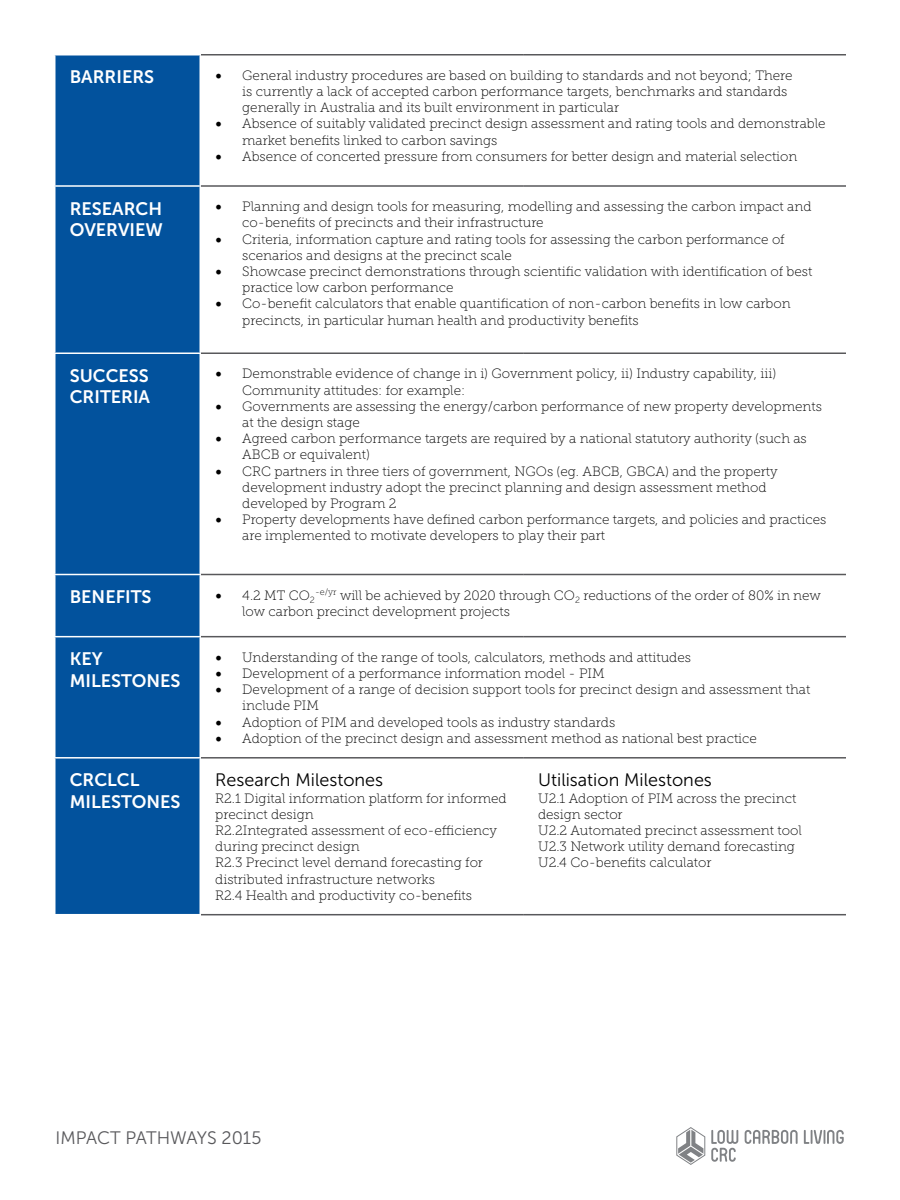
<style>
.page{position:relative;width:900px;height:1200px;background:#fff}
.page>*{position:absolute;margin:0;border:0;box-sizing:border-box;transform-origin:0 0}
.t1{font:18px/21.6px "Museo Sans 700";color:#fff}
.t2{font:18px "Museo Sans 300";color:#000}
.t3{font:18px "Museo Sans 300";color:#58585b}
.t4{font:13.5px/16.2px "Museo Slab 100";color:#000}
.s1{font-family:"Minion Pro";font-size:18px}
</style>
<div class="page">
<svg style="left:745px;top:1130px;width:53px;height:14px"></svg>
<svg style="left:804px;top:1130px;width:40px;height:14px"></svg>
<svg style="left:711px;top:1130px;width:27px;height:32px"></svg>
<svg style="left:677px;top:1127px;width:28px;height:38px"></svg>
<div style="left:56px;top:56px;width:144px;height:858px;background:#02529d"></div>
<hr style="left:54px;top:185px;width:147px;height:2px;background:#fff">
<hr style="left:54px;top:352px;width:147px;height:2px;background:#fff">
<hr style="left:54px;top:574px;width:147px;height:1px;background:#fff">
<hr style="left:54px;top:636px;width:147px;height:1px;background:#fff">
<hr style="left:54px;top:757px;width:147px;height:2px;background:#fff">
<hr style="left:201px;top:54px;width:322px;height:2px;background:#58585b">
<hr style="left:523px;top:54px;width:323px;height:2px;background:#58585b">
<hr style="left:201px;top:185px;width:322px;height:2px;background:#58585b">
<hr style="left:523px;top:185px;width:323px;height:2px;background:#58585b">
<hr style="left:201px;top:352px;width:322px;height:2px;background:#58585b">
<hr style="left:523px;top:352px;width:323px;height:2px;background:#58585b">
<hr style="left:201px;top:574px;width:322px;height:1px;background:#58585b">
<hr style="left:523px;top:574px;width:323px;height:1px;background:#58585b">
<hr style="left:201px;top:636px;width:322px;height:1px;background:#58585b">
<hr style="left:523px;top:636px;width:323px;height:1px;background:#58585b">
<hr style="left:201px;top:757px;width:322px;height:2px;background:#58585b">
<hr style="left:523px;top:757px;width:323px;height:2px;background:#58585b">
<hr style="left:201px;top:914px;width:322px;height:1px;background:#58585b">
<hr style="left:523px;top:914px;width:323px;height:1px;background:#58585b">
<h1 class="t1" style="left:70px;top:66px;width:86px">BARRIERS</h1>
<p class="t4" style="left:242px;top:67px;width:552px;text-indent:-27px"><span class="s1">•</span> General industry procedures are based on building to standards and not beyond; There is currently a lack of accepted carbon performance targets, benchmarks and standards generally in Australia and its built environment in particular</p>
<p class="t4" style="left:242px;top:116px;width:585px;text-indent:-27px"><span class="s1">•</span> Absence of suitably validated precinct design assessment and rating tools and demonstrable market benefits linked to carbon savings</p>
<p class="t4" style="left:215px;top:148px;width:584px"><span class="s1">•</span> Absence of concerted pressure from consumers for better design and material selection</p>
<h1 class="t1" style="left:70px;top:197px;width:95px">RESEARCH<br>OVERVIEW</h1>
<p class="t4" style="left:242px;top:198px;width:571px;text-indent:-27px"><span class="s1">•</span> Planning and design tools for measuring, modelling and assessing the carbon impact and co-benefits of precincts and their infrastructure</p>
<p class="t4" style="left:242px;top:231px;width:544px;text-indent:-27px"><span class="s1">•</span> Criteria, information capture and rating tools for assessing the carbon performance of scenarios and designs at the precinct scale</p>
<p class="t4" style="left:242px;top:263px;width:572px;text-indent:-27px"><span class="s1">•</span> Showcase precinct demonstrations through scientific validation with identification of best practice low carbon performance</p>
<p class="t4" style="left:242px;top:296px;width:550px;text-indent:-27px"><span class="s1">•</span> Co-benefit calculators that enable quantification of non-carbon benefits in low carbon precincts, in particular human health and productivity benefits</p>
<h1 class="t1" style="left:70px;top:365px;width:82px">SUCCESS<br>CRITERIA</h1>
<p class="t4" style="left:242px;top:366px;width:536px;text-indent:-27px"><span class="s1">•</span> Demonstrable evidence of change in i) Government policy, ii) Industry capability, iii)<br>Community attitudes: for example:</p>
<p class="t4" style="left:242px;top:398px;width:581px;text-indent:-27px"><span class="s1">•</span> Governments are assessing the energy/carbon performance of new property developments at the design stage</p>
<p class="t4" style="left:242px;top:431px;width:566px;text-indent:-27px"><span class="s1">•</span> Agreed carbon performance targets are required by a national statutory authority (such as<br>ABCB or equivalent)</p>
<p class="t4" style="left:242px;top:463px;width:537px;text-indent:-27px"><span class="s1">•</span> CRC partners in three tiers of government, NGOs (eg. ABCB, GBCA) and the property development industry adopt the precinct planning and design assessment method developed by Program 2</p>
<p class="t4" style="left:242px;top:512px;width:586px;text-indent:-27px"><span class="s1">•</span> Property developments have defined carbon performance targets, and policies and practices are implemented to motivate developers to play their part</p>
<h1 class="t1" style="left:70px;top:586px;width:83px">BENEFITS</h1>
<p class="t4" style="left:242px;top:587px;width:580px;text-indent:-27px"><span class="s1">•</span> 4.2 MT CO<sub>2</sub><sup>-e/yr</sup> will be achieved by 2020 through CO<sub>2</sub> reductions of the order of 80% in new low carbon precinct development projects</p>
<h1 class="t1" style="left:70px;top:648px;width:112px">KEY<br>MILESTONES</h1>
<p class="t4" style="left:215px;top:649px;width:477px"><span class="s1">•</span> Understanding of the range of tools, calculators, methods and attitudes</p>
<p class="t4" style="left:215px;top:665px;width:391px"><span class="s1">•</span> Development of a performance information model - PIM</p>
<p class="t4" style="left:242px;top:682px;width:570px;text-indent:-27px"><span class="s1">•</span> Development of a range of decision support tools for precinct design and assessment that include PIM</p>
<p class="t4" style="left:215px;top:714px;width:401px"><span class="s1">•</span> Adoption of PIM and developed tools as industry standards</p>
<p class="t4" style="left:215px;top:730px;width:543px"><span class="s1">•</span> Adoption of the precinct design and assessment method as national best practice</p>
<h1 class="t1" style="left:70px;top:769px;width:112px">CRCLCL<br>MILESTONES</h1>
<h1 class="t2" style="left:215px;top:770px;width:169px">Research Milestones</h1>
<p class="t4" style="left:215px;top:790px;width:293px">R2.1 Digital information platform for informed precinct design<br>R2.2Integrated assessment of eco-efficiency during precinct design<br>R2.3 Precinct level demand forecasting for distributed infrastructure networks<br>R2.4 Health and productivity co-benefits</p>
<h1 class="t2" style="left:538px;top:770px;width:175px">Utilisation Milestones</h1>
<p class="t4" style="left:538px;top:790px;width:265px">U2.1 Adoption of PIM across the precinct design sector<br>U2.2 Automated precinct assessment tool U2.3 Network utility demand forecasting U2.4 Co-benefits calculator</p>
<h1 class="t3" style="left:56px;top:1128px;width:207px">IMPACT PATHWAYS 2015</h1>
</div>
